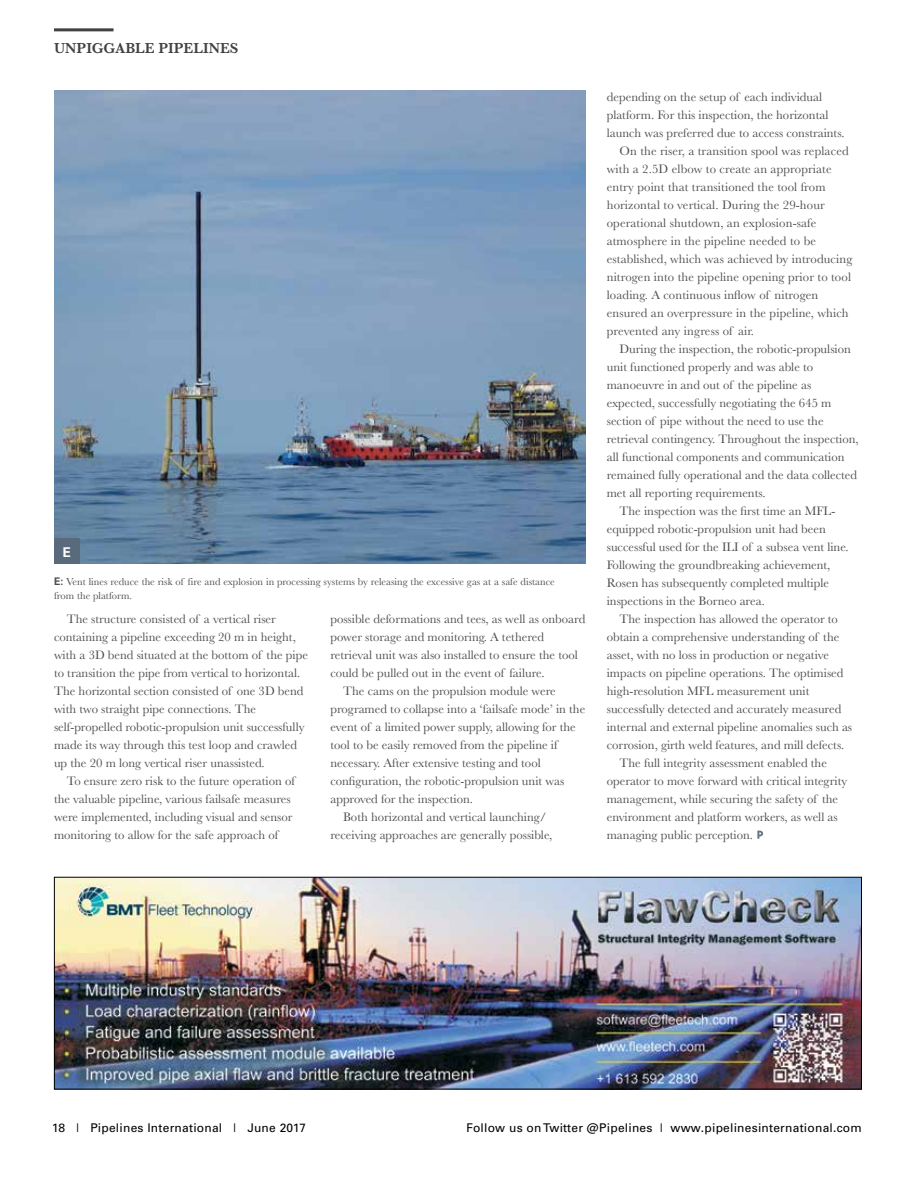
<style>
.page{position:relative;width:918px;height:1188px;background:#fff}
.page>*{position:absolute;margin:0;border:0;box-sizing:border-box;transform-origin:0 0}
.t1{font:600 15px "Baskerville";color:#414042}
.t2{font:700 13.5px "Univers";color:#fff}
.t3{font:12.75px "Baskerville";color:#4d4d4f}
.t4{font:12px "Univers";letter-spacing:.02em;color:#000}
.t5{font:10.5px/13.5px "Baskerville";color:#4d4d4f}
.s1{font-family:"Univers";font-weight:700}
</style>
<div class="page">
<hr style="left:54px;top:28px;width:60px;height:3px;background:#414042">
<svg style="left:757px;top:831px;width:6px;height:8px"></svg>
<img style="left:54px;top:90px;width:531px;height:474px">
<div style="left:54px;top:538px;width:26px;height:26px;background:#586a7c"></div>
<img style="left:56px;top:879px;width:804px;height:208px">
<div style="left:54px;top:877px;width:808px;height:212px;border:1px solid #000"></div>
<p class="t1" style="left:54px;top:37px;width:186px">UNPIGGABLE PIPELINES</p>
<p class="t2" style="left:63px;top:543px;width:10px">E</p>
<p class="t5" style="left:54px;top:575px;width:502px"><span class="s1">E:</span> Vent lines reduce the risk of fire and explosion in processing systems by releasing the excessive gas at a safe distance from the platform.</p>
<p class="t3" style="left:67px;top:611px;width:211px">The structure consisted of a vertical riser</p>
<p class="t3" style="left:54px;top:629px;width:243px">containing a pipeline exceeding 20 m in height,</p>
<p class="t3" style="left:54px;top:647px;width:255px">with a 3D bend situated at the bottom of the pipe</p>
<p class="t3" style="left:54px;top:665px;width:248px">to transition the pipe from vertical to horizontal.</p>
<p class="t3" style="left:54px;top:683px;width:251px">The horizontal section consisted of one 3D bend</p>
<p class="t3" style="left:54px;top:701px;width:204px">with two straight pipe connections. The</p>
<p class="t3" style="left:54px;top:719px;width:252px">self-propelled robotic-propulsion unit successfully</p>
<p class="t3" style="left:54px;top:737px;width:244px">made its way through this test loop and crawled</p>
<p class="t3" style="left:54px;top:755px;width:212px">up the 20 m long vertical riser unassisted.</p>
<p class="t3" style="left:67px;top:773px;width:230px">To ensure zero risk to the future operation of</p>
<p class="t3" style="left:54px;top:791px;width:238px">the valuable pipeline, various failsafe measures</p>
<p class="t3" style="left:54px;top:809px;width:240px">were implemented, including visual and sensor</p>
<p class="t3" style="left:54px;top:827px;width:226px">monitoring to allow for the safe approach of</p>
<p class="t3" style="left:330px;top:611px;width:257px">possible deformations and tees, as well as onboard</p>
<p class="t3" style="left:330px;top:629px;width:215px">power storage and monitoring. A tethered</p>
<p class="t3" style="left:330px;top:647px;width:249px">retrieval unit was also installed to ensure the tool</p>
<p class="t3" style="left:330px;top:665px;width:216px">could be pulled out in the event of failure.</p>
<p class="t3" style="left:343px;top:683px;width:214px">The cams on the propulsion module were</p>
<p class="t3" style="left:330px;top:701px;width:256px">programed to collapse into a ‘failsafe mode’ in the</p>
<p class="t3" style="left:330px;top:719px;width:247px">event of a limited power supply, allowing for the</p>
<p class="t3" style="left:330px;top:737px;width:229px">tool to be easily removed from the pipeline if</p>
<p class="t3" style="left:330px;top:755px;width:212px">necessary. After extensive testing and tool</p>
<p class="t3" style="left:330px;top:773px;width:235px">configuration, the robotic-propulsion unit was</p>
<p class="t3" style="left:330px;top:791px;width:144px">approved for the inspection.</p>
<p class="t3" style="left:343px;top:809px;width:205px">Both horizontal and vertical launching/</p>
<p class="t3" style="left:330px;top:827px;width:224px">receiving approaches are generally possible,</p>
<p class="t3" style="left:607px;top:89px;width:217px">depending on the setup of each individual</p>
<p class="t3" style="left:607px;top:107px;width:223px">platform. For this inspection, the horizontal</p>
<p class="t3" style="left:607px;top:125px;width:239px">launch was preferred due to access constraints.</p>
<p class="t3" style="left:620px;top:143px;width:231px">On the riser, a transition spool was replaced</p>
<p class="t3" style="left:607px;top:161px;width:226px">with a 2.5D elbow to create an appropriate</p>
<p class="t3" style="left:607px;top:179px;width:220px">entry point that transitioned the tool from</p>
<p class="t3" style="left:607px;top:197px;width:220px">horizontal to vertical. During the 29-hour</p>
<p class="t3" style="left:607px;top:215px;width:211px">operational shutdown, an explosion-safe</p>
<p class="t3" style="left:607px;top:233px;width:211px">atmosphere in the pipeline needed to be</p>
<p class="t3" style="left:607px;top:251px;width:247px">established, which was achieved by introducing</p>
<p class="t3" style="left:607px;top:269px;width:246px">nitrogen into the pipeline opening prior to tool</p>
<p class="t3" style="left:607px;top:287px;width:213px">loading. A continuous inflow of nitrogen</p>
<p class="t3" style="left:607px;top:305px;width:243px">ensured an overpressure in the pipeline, which</p>
<p class="t3" style="left:607px;top:323px;width:149px">prevented any ingress of air.</p>
<p class="t3" style="left:620px;top:341px;width:233px">During the inspection, the robotic-propulsion</p>
<p class="t3" style="left:607px;top:359px;width:208px">unit functioned properly and was able to</p>
<p class="t3" style="left:607px;top:377px;width:206px">manoeuvre in and out of the pipeline as</p>
<p class="t3" style="left:607px;top:395px;width:226px">expected, successfully negotiating the 645 m</p>
<p class="t3" style="left:607px;top:413px;width:218px">section of pipe without the need to use the</p>
<p class="t3" style="left:607px;top:431px;width:253px">retrieval contingency. Throughout the inspection,</p>
<p class="t3" style="left:607px;top:449px;width:239px">all functional components and communication</p>
<p class="t3" style="left:607px;top:467px;width:252px">remained fully operational and the data collected</p>
<p class="t3" style="left:607px;top:485px;width:160px">met all reporting requirements.</p>
<p class="t3" style="left:620px;top:503px;width:217px">The inspection was the first time an MFL-</p>
<p class="t3" style="left:607px;top:521px;width:221px">equipped robotic-propulsion unit had been</p>
<p class="t3" style="left:607px;top:539px;width:244px">successful used for the ILI of a subsea vent line.</p>
<p class="t3" style="left:607px;top:557px;width:225px">Following the groundbreaking achievement,</p>
<p class="t3" style="left:607px;top:575px;width:224px">Rosen has subsequently completed multiple</p>
<p class="t3" style="left:607px;top:593px;width:160px">inspections in the Borneo area.</p>
<p class="t3" style="left:620px;top:611px;width:220px">The inspection has allowed the operator to</p>
<p class="t3" style="left:607px;top:629px;width:234px">obtain a comprehensive understanding of the</p>
<p class="t3" style="left:607px;top:647px;width:224px">asset, with no loss in production or negative</p>
<p class="t3" style="left:607px;top:665px;width:238px">impacts on pipeline operations. The optimised</p>
<p class="t3" style="left:607px;top:683px;width:204px">high-resolution MFL measurement unit</p>
<p class="t3" style="left:607px;top:701px;width:236px">successfully detected and accurately measured</p>
<p class="t3" style="left:607px;top:719px;width:247px">internal and external pipeline anomalies such as</p>
<p class="t3" style="left:607px;top:737px;width:239px">corrosion, girth weld features, and mill defects.</p>
<p class="t3" style="left:620px;top:755px;width:209px">The full integrity assessment enabled the</p>
<p class="t3" style="left:607px;top:773px;width:242px">operator to move forward with critical integrity</p>
<p class="t3" style="left:607px;top:791px;width:233px">management, while securing the safety of the</p>
<p class="t3" style="left:607px;top:809px;width:233px">environment and platform workers, as well as</p>
<p class="t3" style="left:607px;top:827px;width:148px">managing public perception.</p>
<p class="t4" style="left:52px;top:1120px;width:256px">18 | Pipelines International | June 2017</p>
<p class="t4" style="left:466px;top:1120px;width:397px">Follow us on Twitter @Pipelines | www.pipelinesinternational.com</p>
</div>
